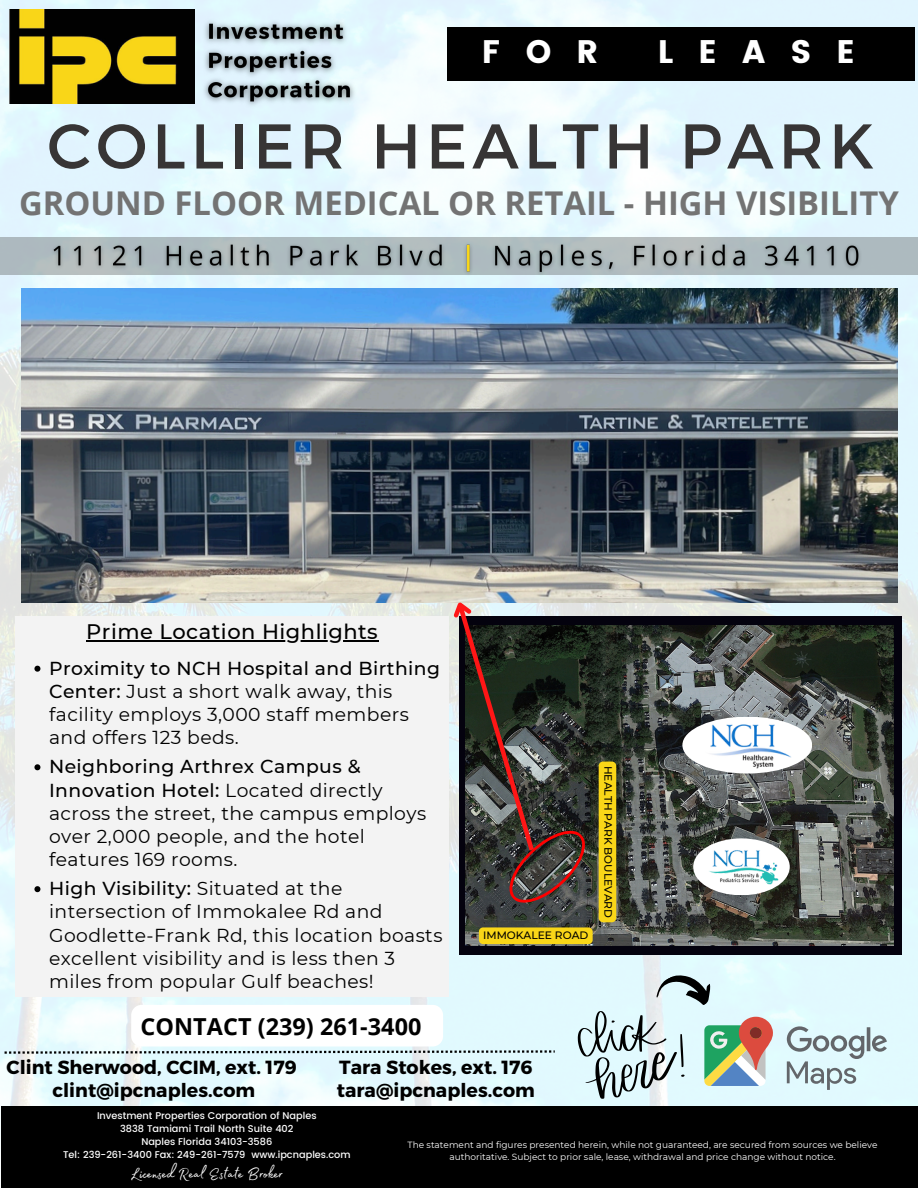
<style>
.page{position:relative;width:918px;height:1188px;background:#fff}
.page>*{position:absolute;margin:0;border:0;box-sizing:border-box;transform-origin:0 0}
.t1{font:63px "Montserrat";letter-spacing:.08em;color:#373535}
.t2{font:700 32.7px "Open Sans";color:#737373}
.t3{font:32.55px "Poppins";letter-spacing:.77em;color:#fff}
.t4{font:700 23.4px "Open Sans";letter-spacing:.005em;color:#000}
.t5{font:500 21px "Montserrat";letter-spacing:.025em;color:#000}
.t6{font:19.65px "Madelyn Fill";color:#fff}
.t7{font:700 19.05px/22.6px "Montserrat";color:#000;text-align:center}
.t8{font:18.75px/23.2px "Montserrat";letter-spacing:.025em;color:#000}
.t9{font:500 10.65px "Montserrat";color:#000}
.t10{font:500 9.75px "Poppins";color:#fff}
.t11{font:9px/12px "Montserrat";color:#fff;text-align:center}
.s1{font-weight:500}
</style>
<div class="page">
<img style="left:0;top:0;width:918px;height:1134px">
<div style="left:1px;top:1107px;width:917px;height:81px;background:#000"></div>
<img style="left:9px;top:9px;width:186px;height:95px">
<div style="left:0;top:237px;width:918px;height:37px;background:#adbabf"></div>
<div style="left:15px;top:616px;width:434px;height:380px;background:#f3f3f3"></div>
<div style="left:459px;top:616px;width:443px;height:339px;background:#04020e"></div>
<img style="left:466px;top:625px;width:427px;height:321px">
<div style="left:682px;top:717px;width:130px;height:57px;background:#fff;border-radius:50%"></div>
<img style="left:693px;top:724px;width:108px;height:45px">
<div style="left:693px;top:838px;width:97px;height:57px;background:#fff;border-radius:50%"></div>
<img style="left:700px;top:849px;width:83px;height:35px">
<img style="left:21px;top:288px;width:876px;height:314px">
<div style="left:447px;top:28px;width:468px;height:53px;background:#000"></div>
<img style="left:197px;top:13px;width:164px;height:100px">
<img style="left:46px;top:237px;width:833px;height:43px">
<svg style="left:5px;top:1005px;width:550px;height:49px"></svg>
<hr style="left:86px;top:640px;width:292px;height:2px;background:#000">
<svg style="left:34px;top:666px;width:6px;height:6px"></svg>
<svg style="left:34px;top:764px;width:6px;height:6px"></svg>
<svg style="left:34px;top:886px;width:6px;height:6px"></svg>
<svg style="left:445px;top:594px;width:152px;height:321px;background:#54524e"></svg>
<div style="left:479px;top:927px;width:114px;height:17px;background:#f9d618;border-radius:4px"></div>
<div style="left:599px;top:762px;width:17px;height:160px;background:#f9d618;border-radius:4px"></div>
<svg style="left:787px;top:1026px;width:100px;height:64px;background:#c3d6da"></svg>
<svg style="left:578px;top:963px;width:195px;height:136px;background:#c3d4d3"></svg>
<p class="t3" style="left:482px;top:33px;width:118px">FOR</p>
<p class="t3" style="left:658px;top:33px;width:199px">LEASE</p>
<p class="t1" style="left:47px;top:105px;width:829px">COLLIER HEALTH PARK</p>
<p class="t2" style="left:19px;top:180px;width:881px">GROUND FLOOR MEDICAL OR RETAIL - HIGH VISIBILITY</p>
<h4 class="t5" style="left:86px;top:619px;width:293px">Prime Location Highlights</h4>
<p class="t8" style="left:49px;top:656px;width:392px"><span class="s1">Proximity to NCH Hospital and Birthing Center:</span> Just a short walk away, this facility employs 3,000 staff members and offers 123 beds.</p>
<h6 class="t8" style="left:49px;top:755px;width:379px"><span class="s1">Neighboring Arthrex Campus &amp;<br>Innovation Hotel:</span> Located directly across the street, the campus employs over 2,000 people, and the hotel features 169 rooms.</h6>
<h6 class="t8" style="left:49px;top:877px;width:395px"><span class="s1">High Visibility:</span> Situated at the intersection of Immokalee Rd and Goodlette-Frank Rd, this location boasts excellent visibility and is less then 3 miles from popular Gulf beaches!</h6>
<p class="t9" style="left:483px;top:929px;width:107px">IMMOKALEE ROAD</p>
<p class="t4" style="left:141px;top:1010px;width:282px">CONTACT (239) 261-3400</p>
<p class="t7" style="left:7px;top:1055px;width:292px">Clint Sherwood, CCIM, ext. 179 clint@ipcnaples.com</p>
<p class="t7" style="left:337px;top:1055px;width:200px;text-align:left">Tara Stokes, ext. 176 tara@ipcnaples.com</p>
<p class="t9" style="left:615px;top:766px;width:154px;rotate:90deg">HEALTH PARK BOULEVARD</p>
<p class="t10" style="left:97px;top:1110px;width:221px">Investment Properties Corporation of Naples</p>
<p class="t10" style="left:120px;top:1123px;width:175px">3838 Tamiami Trail North Suite 402</p>
<p class="t10" style="left:141px;top:1136px;width:133px">Naples Florida 34103-3586</p>
<p class="t10" style="left:63px;top:1149px;width:289px">Tel: 239-261-3400 Fax: 249-261-7579 www.ipcnaples.com</p>
<p class="t6" style="left:131px;top:1159px;width:154px">Licensed Real Estate Broker</p>
<h6 class="t11" style="left:408px;top:1139px;width:471px">The statement and figures presented herein, while not guaranteed, are secured from sources we believe authoritative. Subject to prior sale, lease, withdrawal and price change without notice.</h6>
</div>
